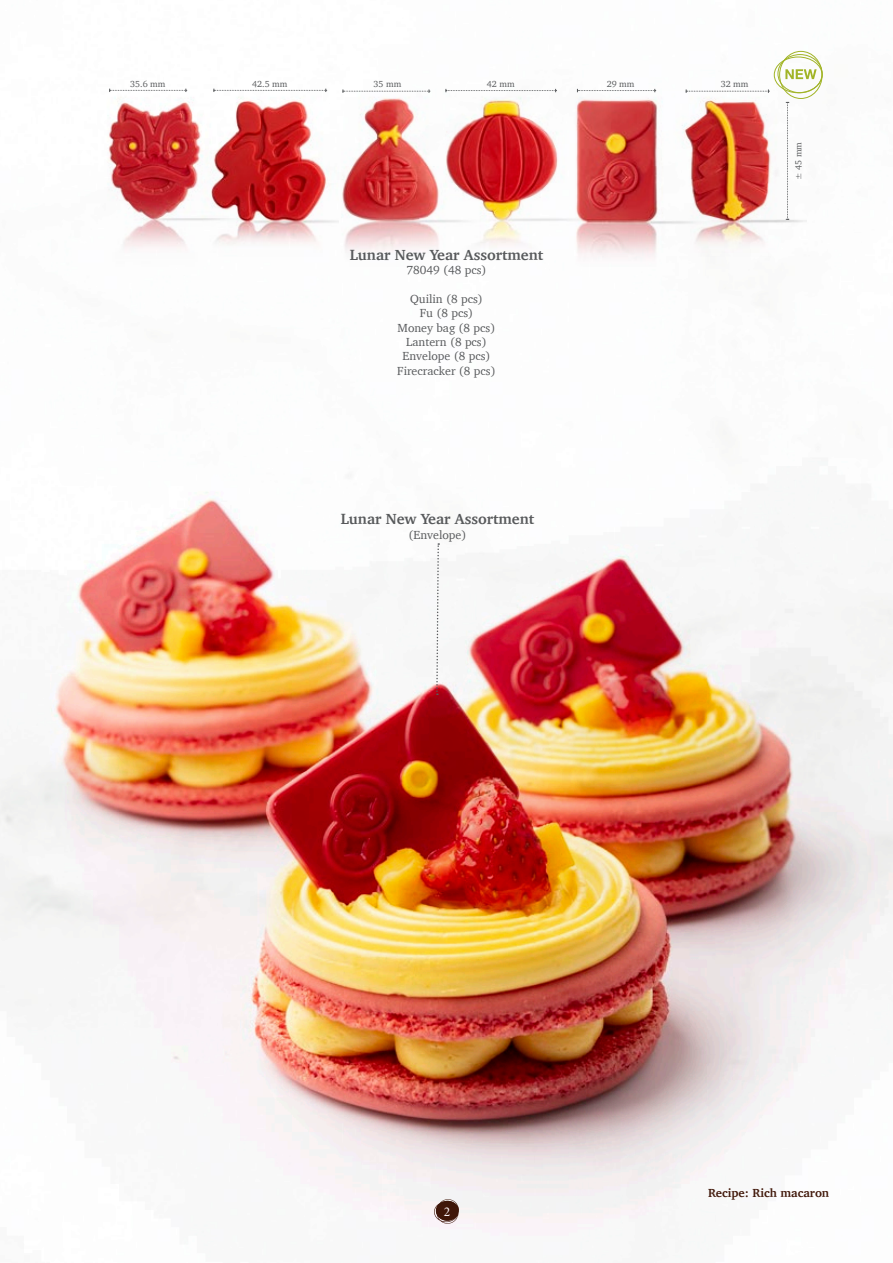
<style>
.page{position:relative;width:893px;height:1263px;background:#fff}
.page>*{position:absolute;margin:0;border:0;box-sizing:border-box;transform-origin:0 0}
.t1{font:700 15px "Charter";color:#57595b}
.t2{font:13.5px "Minion Pro";color:#fff}
.t3{font:12px/14.4px "Charter";color:#57595b;text-align:center}
.t4{font:700 12px "Charter";color:#41180a}
.t5{font:9px "Charter";color:#57595b}
</style>
<div class="page">
<img style="left:107px;top:88px;width:79px;height:161px">
<img style="left:517px;top:88px;width:89px;height:170px">
<img style="left:0;top:492px;width:893px;height:744px">
<svg style="left:435px;top:543px;width:5px;height:152px"></svg>
<img style="left:606px;top:64px;width:200px;height:195px">
<img style="left:338px;top:88px;width:179px;height:164px">
<img style="left:186px;top:88px;width:152px;height:157px">
<svg style="left:786px;top:102px;width:3px;height:118px"></svg>
<svg style="left:577px;top:89px;width:79px;height:3px"></svg>
<svg style="left:686px;top:89px;width:83px;height:4px"></svg>
<svg style="left:446px;top:89px;width:111px;height:3px"></svg>
<svg style="left:343px;top:89px;width:87px;height:4px"></svg>
<svg style="left:213px;top:89px;width:114px;height:3px"></svg>
<svg style="left:109px;top:89px;width:78px;height:3px"></svg>
<div style="left:774px;top:57px;width:48px;height:36px;border:1px solid #a1b426;border-radius:50%"></div>
<div style="left:778px;top:54px;width:44px;height:39px;border:1px solid #a1b426;border-radius:50%"></div>
<div style="left:779px;top:51px;width:43px;height:48px;border:1px solid #a1b426;border-radius:50%"></div>
<svg style="left:785px;top:69px;width:32px;height:10px"></svg>
<p class="t5" style="left:130px;top:76px;width:37px">35.6 mm</p>
<p class="t5" style="left:252px;top:76px;width:37px">42.5 mm</p>
<p class="t5" style="left:374px;top:76px;width:29px">35 mm</p>
<p class="t5" style="left:487px;top:76px;width:29px">42 mm</p>
<p class="t5" style="left:607px;top:76px;width:29px">29 mm</p>
<p class="t5" style="left:721px;top:76px;width:29px">32 mm</p>
<p class="t1" style="left:350px;top:241px;width:195px">Lunar New Year Assortment</p>
<p class="t3" style="left:406px;top:262px;width:82px">78049 (48 pcs)</p>
<p class="t3" style="left:397px;top:291px;width:100px">Quilin (8 pcs)<br>Fu (8 pcs)<br>Money bag (8 pcs)<br>Lantern (8 pcs)<br>Envelope (8 pcs)<br>Firecracker (8 pcs)</p>
<p class="t5" style="left:791px;top:180px;width:39px;rotate:-90deg">± 45 mm</p>
<p class="t1" style="left:341px;top:506px;width:195px">Lunar New Year Assortment</p>
<p class="t3" style="left:408px;top:527px;width:59px">(Envelope)</p>
<p class="t2" style="left:444px;top:1202px;width:8px">2</p>
<p class="t4" style="left:708px;top:1182px;width:123px">Recipe: Rich macaron</p>
</div>
